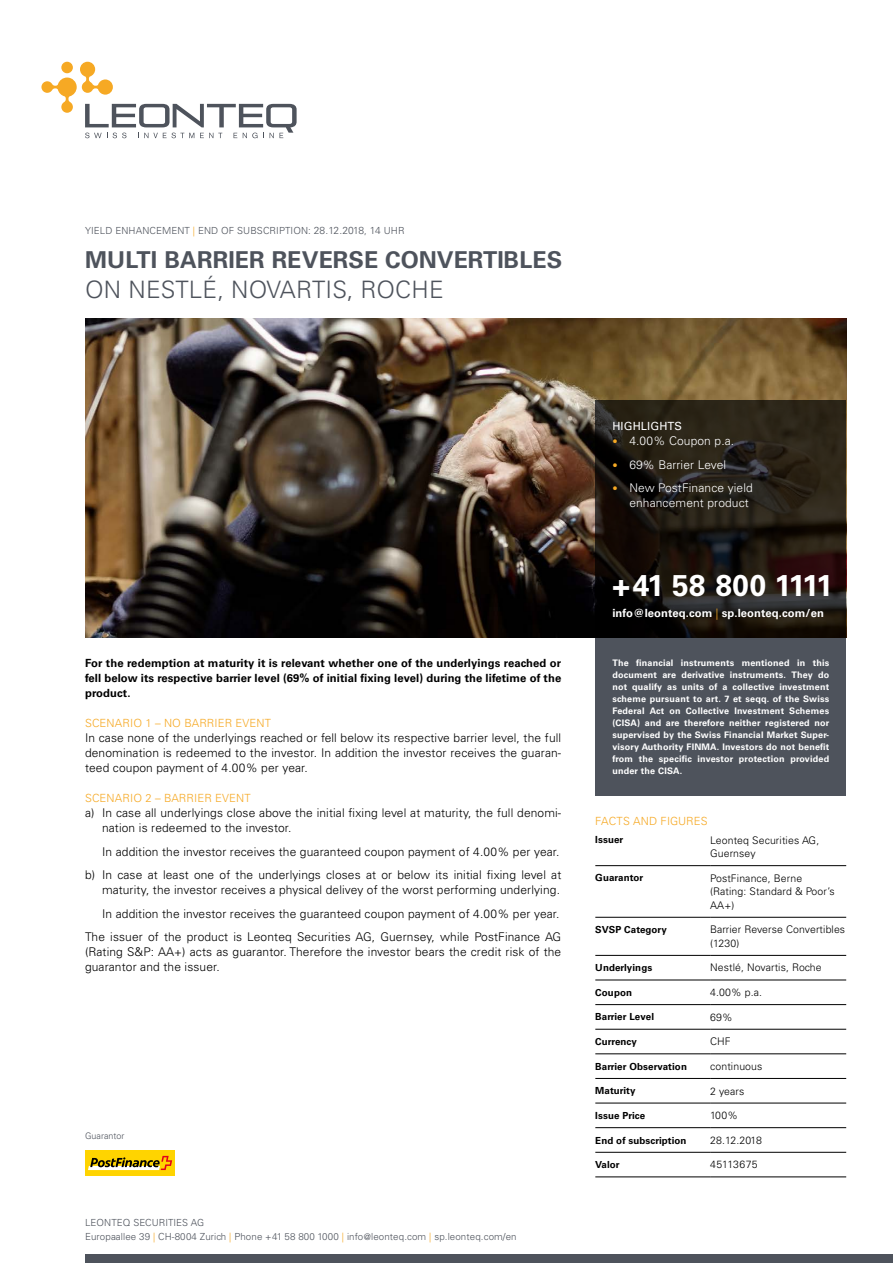
<style>
.page{position:relative;width:893px;height:1263px;background:#fff}
.page>*{position:absolute;margin:0;border:0;box-sizing:border-box;transform-origin:0 0}
.t1{font:700 30px "Univers LT Std";letter-spacing:-.075em;color:#fff}
.t2{font:300 24px "Univers LT Std";letter-spacing:.01em;color:#4e535c}
.t3{font:700 23.25px "Univers LT Std";letter-spacing:.01em;color:#4e535c}
.t4{font:300 12px/15px "Univers LT Std";letter-spacing:.01em;color:#000}
.t5{font:300 12px/15px "Univers LT Std";letter-spacing:.01em;color:#fff}
.t6{font:700 11.25px/15px "Univers LT Std";letter-spacing:.01em;color:#000;text-align:justify}
.t7{font:300 11.25px "Univers LT Std";letter-spacing:.01em;color:#f6a924}
.t8{font:700 11.25px "Univers LT Std";letter-spacing:.01em;color:#fff}
.t9{font:11.25px "Univers LT Std";letter-spacing:.01em;color:#fff}
.t10{font:300 10.5px/13.5px "Univers LT Std";letter-spacing:.01em;color:#000}
.t11{font:300 9.75px/13.5px "Univers LT Std";letter-spacing:.01em;color:#4e535c}
.t12{font:700 9.75px "Univers LT Std";letter-spacing:.01em;color:#000}
.t13{font:700 9px/12px "Univers LT Std";letter-spacing:.02em;color:#fff;text-align:justify}
.t14{font:300 9px "Univers LT Std";color:#4e535c}
.s1{color:#f6a924}
.s2{font-size:10.2px}
.s3{font-size:9px}
.s4{font-size:10.5px;color:#f6a924}
.s5{font-weight:300;color:#f6a924}
</style>
<div class="page">
<img style="left:85px;top:319px;width:761px;height:319px">
<svg style="left:41px;top:62px;width:256px;height:76px"></svg>
<div style="left:85px;top:1254px;width:808px;height:9px;background:#4e535c"></div>
<hr style="left:595px;top:865px;width:115px;height:1px;background:#000">
<hr style="left:710px;top:865px;width:136px;height:1px;background:#000">
<hr style="left:595px;top:917px;width:115px;height:1px;background:#000">
<hr style="left:710px;top:917px;width:136px;height:1px;background:#000">
<hr style="left:595px;top:955px;width:115px;height:1px;background:#000">
<hr style="left:710px;top:955px;width:136px;height:1px;background:#000">
<hr style="left:595px;top:980px;width:115px;height:1px;background:#000">
<hr style="left:710px;top:980px;width:136px;height:1px;background:#000">
<hr style="left:595px;top:1004px;width:115px;height:1px;background:#000">
<hr style="left:710px;top:1004px;width:136px;height:1px;background:#000">
<hr style="left:595px;top:1029px;width:115px;height:1px;background:#000">
<hr style="left:710px;top:1029px;width:136px;height:1px;background:#000">
<hr style="left:595px;top:1053px;width:115px;height:1px;background:#000">
<hr style="left:710px;top:1053px;width:136px;height:1px;background:#000">
<hr style="left:595px;top:1078px;width:115px;height:1px;background:#000">
<hr style="left:710px;top:1078px;width:136px;height:1px;background:#000">
<hr style="left:595px;top:1103px;width:115px;height:1px;background:#000">
<hr style="left:710px;top:1103px;width:136px;height:1px;background:#000">
<hr style="left:595px;top:1127px;width:115px;height:1px;background:#000">
<hr style="left:710px;top:1127px;width:136px;height:1px;background:#000">
<hr style="left:595px;top:1152px;width:115px;height:1px;background:#000">
<hr style="left:710px;top:1152px;width:136px;height:1px;background:#000">
<hr style="left:595px;top:1176px;width:115px;height:1px;background:#000">
<hr style="left:710px;top:1176px;width:136px;height:1px;background:#000">
<div style="left:85px;top:1150px;width:89px;height:26px;background:#ffd400"></div>
<svg style="left:88px;top:1156px;width:84px;height:14px"></svg>
<svg style="left:595px;top:400px;width:251px;height:396px;background:#323030"></svg>
<p class="t11" style="left:85px;top:224px;width:321px">YIELD ENHANCEMENT <span class="s1">|</span> END OF SUBSCRIPTION: <span class="s2">28.12.2018</span>, <span class="s2">14</span> UHR</p>
<h3 class="t3" style="left:85px;top:246px;width:479px">MULTI BARRIER REVERSE CONVERTIBLES</h3>
<h2 class="t2" style="left:85px;top:275px;width:360px">ON NESTLÉ, NOVARTIS, ROCHE</h2>
<p class="t6" style="left:85px;top:656px;width:478px">For the redemption at maturity it is relevant whether one of the underlyings reached or fell below its respective barrier level (69% of initial fixing level) during the lifetime of the product.</p>
<p class="t7" style="left:85px;top:716px;width:188px">SCENARIO 1 – NO BARRIER EVENT</p>
<p class="t4" style="left:85px;top:730px;width:478px;text-align:justify">In case none of the underlyings reached or fell below its respective barrier level, the full denomination is redeemed to the investor. In addition the investor receives the guaran&shy;teed coupon payment of 4.00% per year.</p>
<p class="t7" style="left:85px;top:791px;width:167px">SCENARIO 2 – BARRIER EVENT</p>
<p class="t4" style="left:102px;top:805px;width:461px;text-indent:-17px">a) In case all underlyings close above the initial fixing level at maturity, the full denomi&shy;nation is redeemed to the investor.</p>
<p class="t4" style="left:85px;top:840px;width:478px;line-height:23.5px;text-align:right">In addition the investor receives the guaranteed coupon payment of 4.00% per year.<br>b) In case at least one of the underlyings closes at or below its initial fixing level at</p>
<p class="t4" style="left:85px;top:878px;width:478px;line-height:23.5px;text-align:right">maturity, the investor receives a physical delivey of the worst performing underlying.<br>In addition the investor receives the guaranteed coupon payment of 4.00% per year.<br>The issuer of the product is Leonteq Securities AG, Guernsey, while PostFinance AG</p>
<p class="t4" style="left:85px;top:944px;width:478px">(Rating S&amp;P: AA+) acts as guarantor. Therefore the investor bears the credit risk of the guarantor and the issuer.</p>
<p class="t14" style="left:85px;top:1131px;width:41px">Guarantor</p>
<p class="t11" style="left:85px;top:1216px;width:433px">LEONTEQ SECURITIES AG<br>Europaallee 39 <span class="s1">|</span> CH-8004 Zurich <span class="s1">|</span> Phone +41 58 800 1000 <span class="s1">|</span> info<span class="s3">@</span>leonteq.com <span class="s1">|</span> sp.leonteq.com/en</p>
<p class="t9" style="left:612px;top:419px;width:71px">HIGHLIGHTS</p>
<p class="t5" style="left:612px;top:433px;width:123px"><span class="s4">•</span> 4.00% Coupon p.a.</p>
<p class="t5" style="left:612px;top:457px;width:115px"><span class="s4">•</span> 69% Barrier Level</p>
<p class="t5" style="left:629px;top:480px;width:125px;text-indent:-17px"><span class="s4">•</span> New PostFinance yield enhancement product</p>
<h1 class="t1" style="left:612px;top:568px;width:222px">+41 58 800 1111</h1>
<p class="t8" style="left:612px;top:606px;width:213px">info@leonteq.com <span class="s5">|</span> sp.leonteq.com/en</p>
<p class="t13" style="left:612px;top:656px;width:218px">The financial instruments mentioned in this document are derivative instruments. They do not qualify as units of a collective investment scheme pursuant to art. 7 et seqq. of the Swiss Federal Act on Collective Investment Schemes (CISA) and are therefore neither registered nor supervised by the Swiss Financial Market Super&shy;visory Authority FINMA. Investors do not benefit from the specific investor protection provided under the CISA.</p>
<p class="t7" style="left:595px;top:814px;width:114px">FACTS AND FIGURES</p>
<p class="t12" style="left:595px;top:834px;width:30px">Issuer</p>
<p class="t10" style="left:710px;top:833px;width:111px">Leonteq Securities AG,<br>Guernsey</p>
<p class="t12" style="left:595px;top:872px;width:50px">Guarantor</p>
<p class="t10" style="left:710px;top:871px;width:126px">PostFinance, Berne (Rating: Standard &amp; Poor’s<br>AA+)</p>
<p class="t12" style="left:595px;top:924px;width:73px">SVSP Category</p>
<p class="t10" style="left:710px;top:923px;width:137px">Barrier Reverse Convertibles (1230)</p>
<p class="t12" style="left:595px;top:962px;width:58px">Underlyings</p>
<p class="t10" style="left:710px;top:961px;width:113px">Nestlé, Novartis, Roche</p>
<p class="t12" style="left:595px;top:987px;width:38px">Coupon</p>
<p class="t10" style="left:710px;top:986px;width:53px">4.00% p.a.</p>
<p class="t12" style="left:595px;top:1011px;width:60px">Barrier Level</p>
<p class="t10" style="left:710px;top:1010px;width:24px">69%</p>
<p class="t12" style="left:595px;top:1036px;width:43px">Currency</p>
<p class="t10" style="left:710px;top:1035px;width:22px">CHF</p>
<p class="t12" style="left:595px;top:1060px;width:93px">Barrier Observation</p>
<p class="t10" style="left:710px;top:1059px;width:54px">continuous</p>
<p class="t12" style="left:595px;top:1085px;width:42px">Maturity</p>
<p class="t10" style="left:710px;top:1084px;width:36px">2 years</p>
<p class="t12" style="left:595px;top:1110px;width:51px">Issue Price</p>
<p class="t10" style="left:710px;top:1109px;width:29px">100%</p>
<p class="t12" style="left:595px;top:1134px;width:93px">End of subscription</p>
<p class="t10" style="left:710px;top:1133px;width:53px">28.12.2018</p>
<p class="t12" style="left:595px;top:1159px;width:26px">Valor</p>
<p class="t10" style="left:710px;top:1158px;width:49px">45113675</p>
</div>
